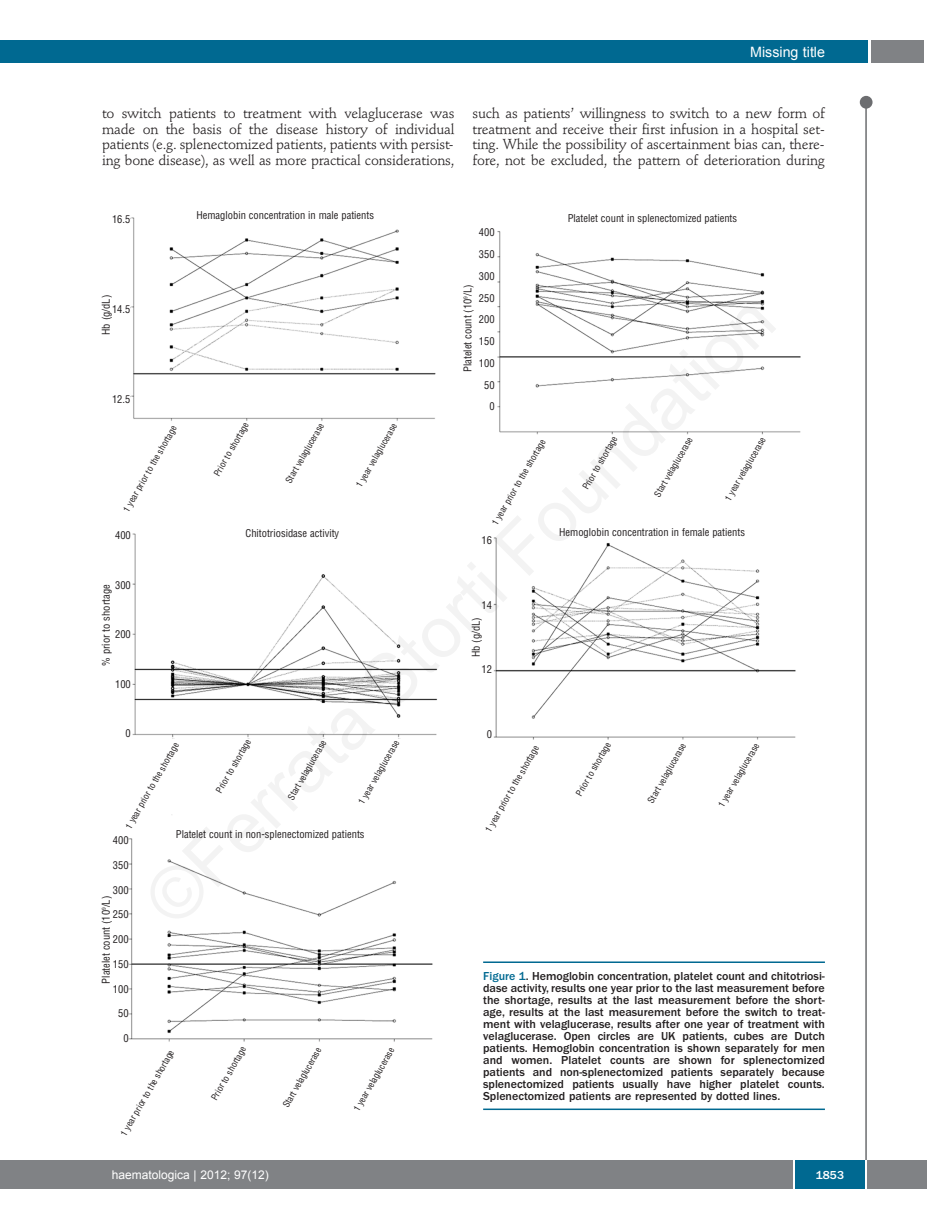
<style>
.page{position:relative;width:927px;height:1225px;background:#fff}
.page>*{position:absolute;margin:0;border:0;box-sizing:border-box;transform-origin:0 0}
.t1{font:14.25px/15.9px "Stempel Schneidler";letter-spacing:-.015em;color:#231f20;text-align:justify}
.t2{font:14.25px "Arial";color:#fff}
.t3{font:500 12px/12px "Franklin Gothic";color:#231f20;text-align:justify}
.t4{font:12px "Arial";color:#fff}
.t5{font:500 12px "Franklin Gothic";color:#fff}
.t6{font:condensed 10.5px/21.8px "Helvetica";color:#231f20;text-align:right}
.t7{font:condensed 9px "Helvetica";color:#231f20}
.s1{color:#006991}
</style>
<div class="page">
<div style="left:860px;top:96px;width:12px;height:13px;background:#6c6d70;border-radius:50%"></div>
<hr style="left:865px;top:98px;width:2px;height:1062px;background:#6c6d70">
<div style="left:871px;top:40px;width:52px;height:22px;background:#808285"></div>
<div style="left:18px;top:40px;width:849px;height:22px;background:#006991"></div>
<div style="left:17px;top:1160px;width:910px;height:28px;background:#808285"></div>
<div style="left:795px;top:1160px;width:70px;height:28px;background:#006991"></div>
<hr style="left:793px;top:1160px;width:2px;height:28px;background:#fff">
<hr style="left:865px;top:1160px;width:2px;height:28px;background:#fff">
<div style="left:0;top:40px;width:19px;height:22px;background:#006991"></div>
<div style="left:0;top:1160px;width:18px;height:28px;background:#808285"></div>
<img style="left:128px;top:217px;width:673px;height:894px">
<hr style="left:483px;top:961px;width:342px;height:2px;background:#006991">
<hr style="left:483px;top:1108px;width:342px;height:2px;background:#006991">
<p class="t2" style="left:750px;top:44px;width:76px">Missing title</p>
<p class="t1" style="left:102px;top:106px;width:354px">to switch patients to treatment with velaglucerase was made on the basis of the disease history of individual patients (e.g. splenectomized patients, patients with persist&shy;ing bone disease), as well as more practical considerations,</p>
<p class="t1" style="left:472px;top:106px;width:354px">such as patients’ willingness to switch to a new form of treatment and receive their first infusion in a hospital set&shy;ting. While the possibility of ascertainment bias can, there&shy;fore, not be excluded, the pattern of deterioration during</p>
<p class="t6" style="left:112px;top:208px;width:20px">16.5</p>
<p class="t6" style="left:95px;top:335px;width:42px;rotate:-90deg">Hb (g/dL)</p>
<p class="t6" style="left:112px;top:298px;width:20px">14.5</p>
<p class="t6" style="left:112px;top:388px;width:20px">12.5</p>
<p class="t6" style="left:196px;top:204px;width:179px">Hemaglobin concentration in male patients</p>
<p class="t7" style="left:121px;top:508px;width:99px;rotate:-60deg">1 year prior to the shortage</p>
<p class="t7" style="left:212px;top:473px;width:62px;rotate:-60deg">Prior to shortage</p>
<p class="t7" style="left:284px;top:480px;width:69px;rotate:-60deg">Start velaglucerase</p>
<p class="t7" style="left:354px;top:484px;width:74px;rotate:-60deg">1 year velaglucerase</p>
<p class="t6" style="left:115px;top:525px;width:17px">400</p>
<p class="t6" style="left:115px;top:574px;width:17px">300</p>
<p class="t6" style="left:95px;top:666px;width:83px;rotate:-90deg">% prior to shortage</p>
<p class="t6" style="left:115px;top:623px;width:17px">200</p>
<p class="t6" style="left:115px;top:673px;width:17px">100</p>
<p class="t6" style="left:245px;top:522px;width:95px">Chitotriosidase activity</p>
<p class="t6" style="left:126px;top:722px;width:7px">0</p>
<p class="t7" style="left:123px;top:825px;width:99px;rotate:-60deg">1 year prior to the shortage</p>
<p class="t7" style="left:214px;top:789px;width:62px;rotate:-60deg">Prior to shortage</p>
<p class="t7" style="left:286px;top:796px;width:69px;rotate:-60deg">Start velaglucerase</p>
<p class="t7" style="left:356px;top:801px;width:74px;rotate:-60deg">1 year velaglucerase</p>
<p class="t6" style="left:176px;top:823px;width:190px">Platelet count in non-splenectomized patients</p>
<p class="t6" style="left:113px;top:829px;width:17px">400</p>
<p class="t6" style="left:113px;top:854px;width:17px">350</p>
<p class="t6" style="left:113px;top:879px;width:17px">300</p>
<p class="t6" style="left:113px;top:904px;width:17px">250</p>
<p class="t6" style="left:113px;top:928px;width:17px">200</p>
<p class="t6" style="left:113px;top:953px;width:17px">150</p>
<p class="t6" style="left:113px;top:978px;width:17px">100</p>
<p class="t6" style="left:118px;top:1003px;width:12px">50</p>
<p class="t6" style="left:123px;top:1027px;width:7px">0</p>
<p class="t6" style="left:95px;top:983px;width:89px;rotate:-90deg">Platelet count (10<sup>9</sup>/L)</p>
<p class="t7" style="left:119px;top:1132px;width:99px;rotate:-60deg">1 year prior to the shortage</p>
<p class="t7" style="left:209px;top:1096px;width:62px;rotate:-60deg">Prior to shortage</p>
<p class="t7" style="left:281px;top:1104px;width:69px;rotate:-60deg">Start velaglucerase</p>
<p class="t7" style="left:351px;top:1108px;width:74px;rotate:-60deg">1 year velaglucerase</p>
<p class="t6" style="left:479px;top:222px;width:17px">400<br>350<br>300<br>250<br>200<br>150<br>100<br>50<br>0</p>
<p class="t6" style="left:457px;top:372px;width:89px;rotate:-90deg">Platelet count (10<sup>9</sup>/L)</p>
<p class="t6" style="left:568px;top:207px;width:171px">Platelet count in splenectomized patients</p>
<p class="t7" style="left:490px;top:522px;width:99px;rotate:-60deg">1 year prior to the shortage</p>
<p class="t7" style="left:580px;top:486px;width:62px;rotate:-60deg">Prior to shortage</p>
<p class="t7" style="left:652px;top:493px;width:69px;rotate:-60deg">Start velaglucerase</p>
<p class="t7" style="left:723px;top:497px;width:74px;rotate:-60deg">1 year velaglucerase</p>
<p class="t6" style="left:482px;top:530px;width:12px">16</p>
<p class="t6" style="left:482px;top:594px;width:12px">14</p>
<p class="t6" style="left:465px;top:657px;width:42px;rotate:-90deg">Hb (g/dL)</p>
<p class="t6" style="left:482px;top:659px;width:12px">12</p>
<p class="t6" style="left:487px;top:723px;width:7px">0</p>
<p class="t6" style="left:559px;top:521px;width:187px">Hemoglobin concentration in female patients</p>
<p class="t7" style="left:483px;top:828px;width:99px;rotate:-60deg">1 year prior to the shortage</p>
<p class="t7" style="left:574px;top:792px;width:62px;rotate:-60deg">Prior to shortage</p>
<p class="t7" style="left:646px;top:799px;width:69px;rotate:-60deg">Start velaglucerase</p>
<p class="t7" style="left:716px;top:804px;width:74px;rotate:-60deg">1 year velaglucerase</p>
<p class="t3" style="left:483px;top:971px;width:343px"><span class="s1">Figure 1</span>. Hemoglobin concentration, platelet count and chitotriosi&shy;dase activity, results one year prior to the last measurement before the shortage, results at the last measurement before the short&shy;age, results at the last measurement before the switch to treat&shy;ment with velaglucerase, results after one year of treatment with velaglucerase. Open circles are UK patients, cubes are Dutch patients. Hemoglobin concentration is shown separately for men and women. Platelet counts are shown for splenectomized patients and non-splenectomized patients separately because splenectomized patients usually have higher platelet counts.<br>Splenectomized patients are represented by dotted lines.</p>
<p class="t4" style="left:112px;top:1168px;width:158px">haematologica | 2012; 97(12)</p>
<p class="t5" style="left:816px;top:1171px;width:30px">1853</p>
</div>
